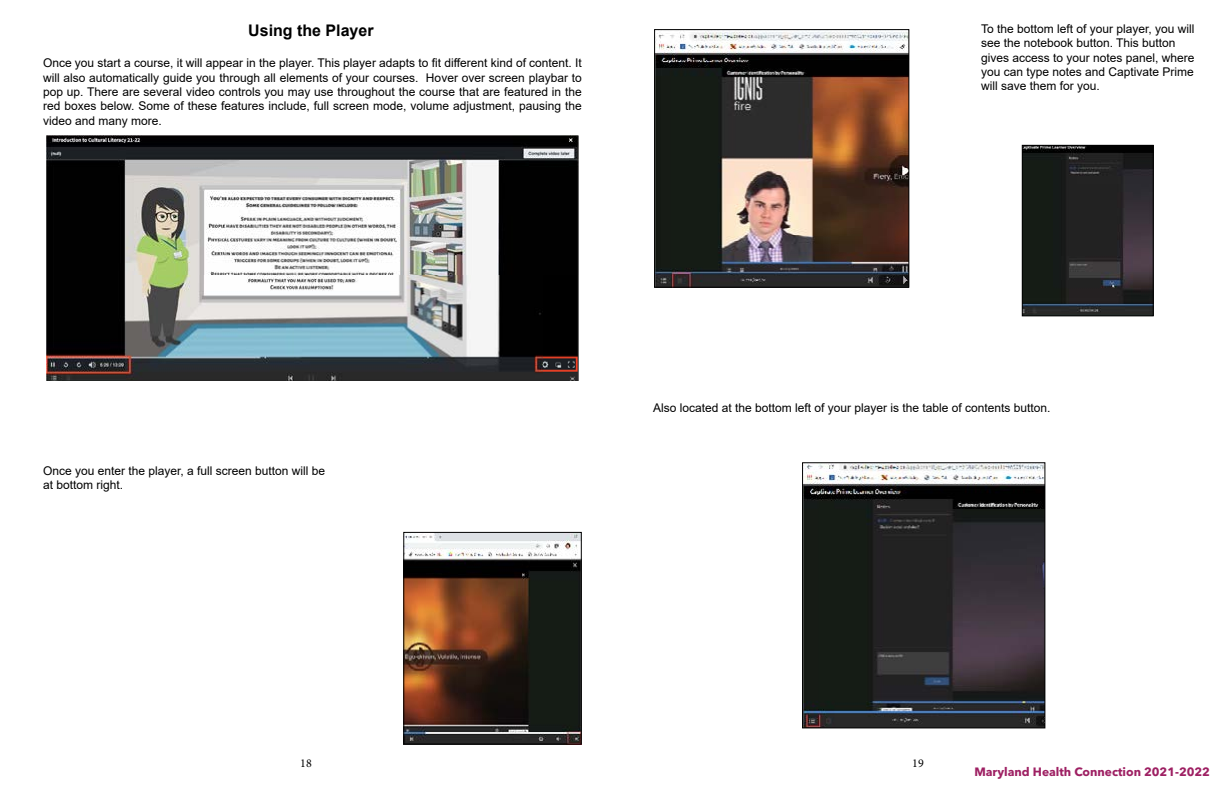
<style>
.page{position:relative;width:1224px;height:792px;background:#fff}
.page>*{position:absolute;margin:0;border:0;box-sizing:border-box;transform-origin:0 0}
.t1{font:700 16px "Arial";color:#000}
.t2{font:12px/14.4px "Arial";color:#000}
.t3{font:700 12px "Avenir Next LT Pro";color:#9e2063}
.t4{font:12px "Minion Pro";color:#000}
</style>
<div class="page">
<img style="left:406px;top:534px;width:173px;height:208px">
<div style="left:404px;top:532px;width:177px;height:212px;border:1px solid #000"></div>
<img style="left:656px;top:31px;width:251px;height:254px">
<div style="left:654px;top:29px;width:255px;height:258px;border:1px solid #000"></div>
<img style="left:1024px;top:147px;width:127px;height:167px">
<div style="left:1022px;top:145px;width:131px;height:171px;border:1px solid #000"></div>
<img style="left:804px;top:465px;width:239px;height:261px">
<div style="left:802px;top:463px;width:243px;height:265px;border:1px solid #000"></div>
<img style="left:46px;top:136px;width:532px;height:245px">
<h1 class="t1" style="left:248px;top:19px;width:127px">Using the Player</h1>
<p class="t2" style="left:981px;top:21px;width:215px">To the bottom left of your player, you will see the notebook button. This button gives access to your notes panel, where you can type notes and Captivate Prime will save them for you.</p>
<p class="t2" style="left:43px;top:56px;width:540px;text-align:justify">Once you start a course, it will appear in the player. This player adapts to fit different kind of content. It will also automatically guide you through all elements of your courses. Hover over screen playbar to pop up. There are several video controls you may use throughout the course that are featured in the red boxes below. Some of these features include, full screen mode, volume adjustment, pausing the video and many more.</p>
<p class="t2" style="left:43px;top:463px;width:284px">Once you enter the player, a full screen button will be at bottom right.</p>
<p class="t2" style="left:653px;top:401px;width:399px">Also located at the bottom left of your player is the table of contents button.</p>
<p class="t4" style="left:300px;top:755px;width:13px">18</p>
<p class="t4" style="left:912px;top:755px;width:13px">19</p>
<p class="t3" style="left:974px;top:764px;width:237px">Maryland Health Connection 2021-2022</p>
</div>
